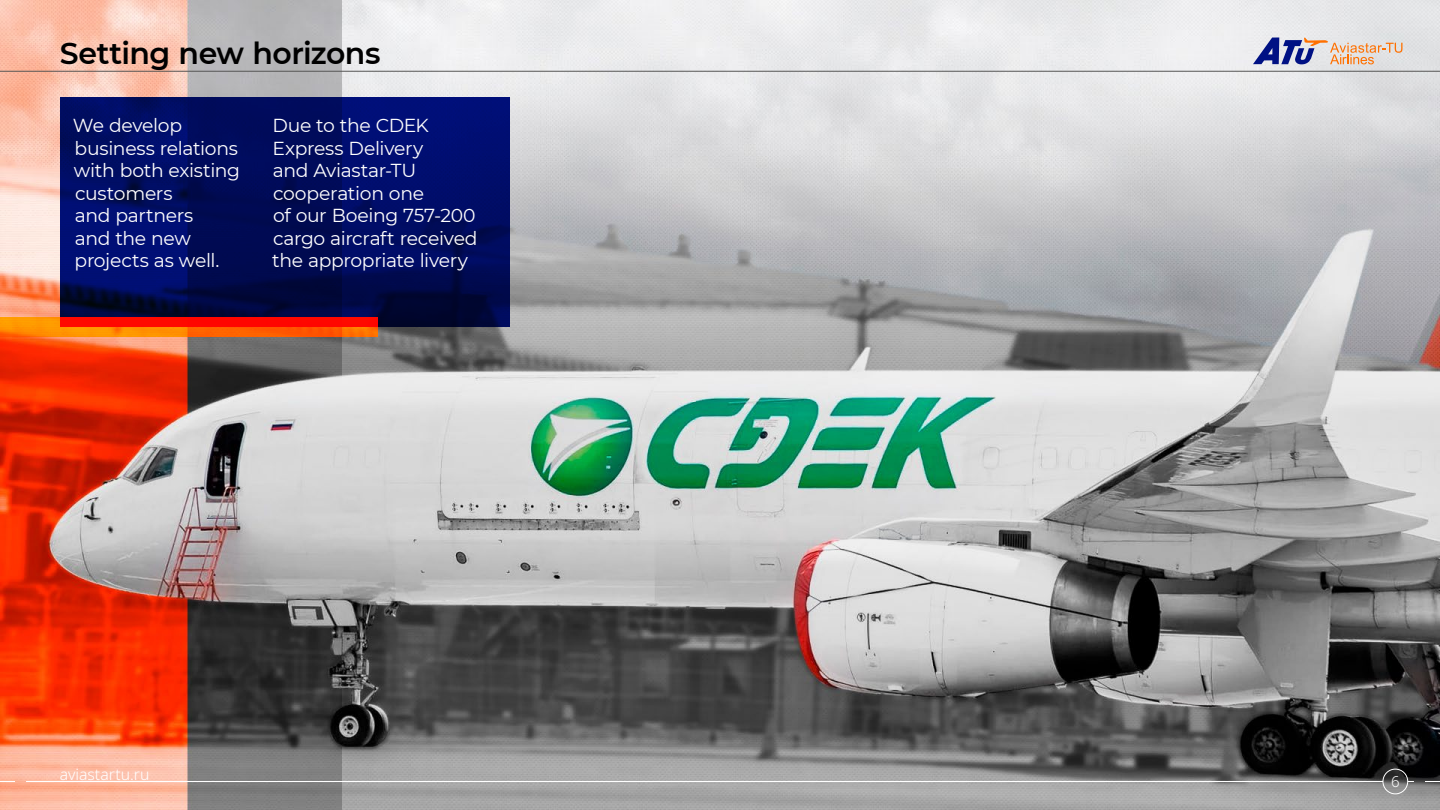
<style>
.page{position:relative;width:1440px;height:810px;background:#fff}
.page>*{position:absolute;margin:0;border:0;box-sizing:border-box;transform-origin:0 0}
.t1{font:600 30px "Montserrat";letter-spacing:-.015em;color:#000}
.t2{font:18.75px/22.5px "Montserrat";letter-spacing:-.015em;color:#fff}
.t3{font:300 15.75px "Noto Sans";color:#fff}
.t4{font:300 15px "Noto Sans";color:#fff}
</style>
<div class="page">
<img style="left:0;top:0;width:1440px;height:810px">
<svg style="left:60px;top:98px;width:450px;height:229px;background:#000b5c"></svg>
<hr style="left:26px;top:781px;width:1357px;height:1px;background:#fff">
<svg style="left:1425px;top:781px;width:15px;height:1px"></svg>
<svg style="left:0;top:781px;width:15px;height:1px"></svg>
<hr style="left:0;top:71px;width:1440px;height:1px;background:#565655">
<svg style="left:1253px;top:38px;width:150px;height:26px;background:#b9adb9"></svg>
<svg style="left:0;top:317px;width:378px;height:20px;background:#ff4a00"></svg>
<div style="left:1383px;top:769px;width:25px;height:25px;border:1px solid #fff;border-radius:50%"></div>
<h1 class="t1" style="left:60px;top:32px;width:322px">Setting new horizons</h1>
<p class="t2" style="left:73px;top:114px;width:169px">We develop business relations with both existing customers<br>and partners<br>and the new projects as well.</p>
<p class="t2" style="left:272px;top:114px;width:207px">Due to the CDEK<br>Express Delivery<br>and Aviastar-TU cooperation one<br>of our Boeing 757-200 cargo aircraft received the appropriate livery</p>
<p class="t3" style="left:60px;top:763px;width:91px">aviastartu.ru</p>
<p class="t4" style="left:1391px;top:771px;width:10px">6</p>
</div>
